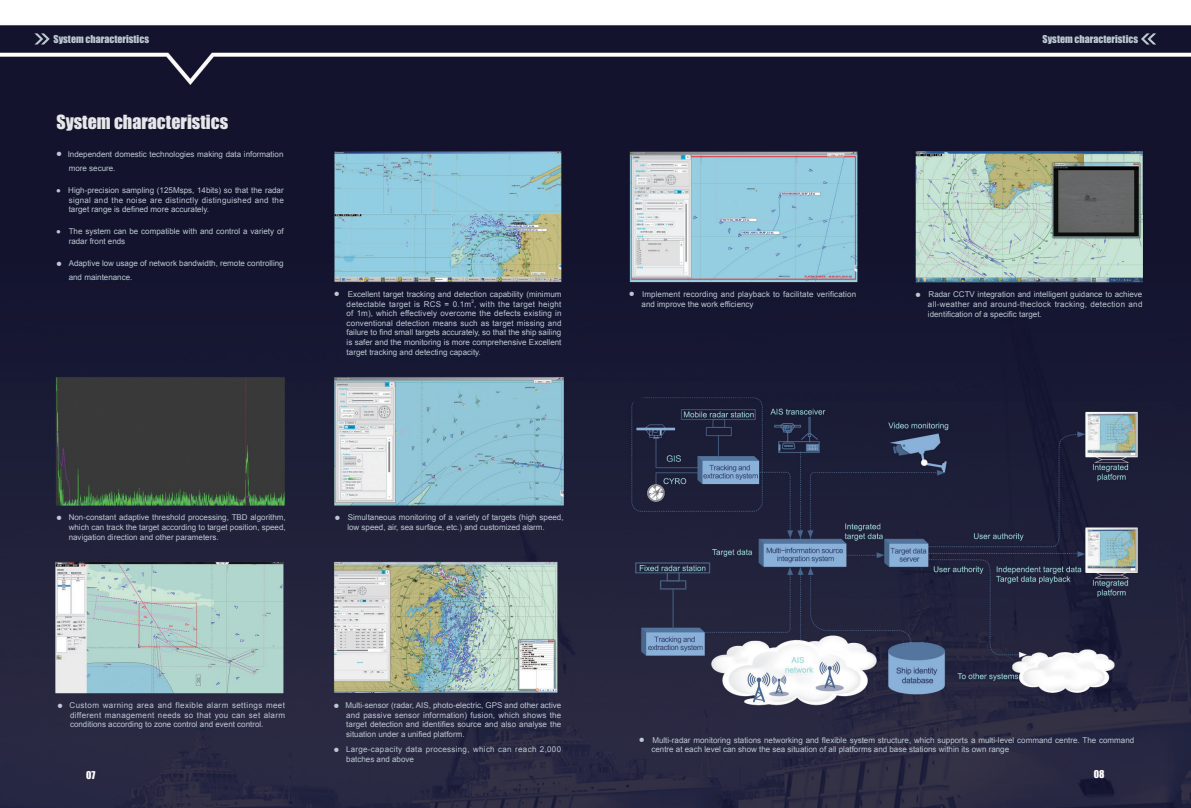
<style>
.page{position:relative;width:1191px;height:808px;background:#fff}
.page>*{position:absolute;margin:0;border:0;box-sizing:border-box;transform-origin:0 0}
.t1{font:18px "Impact MT Std";color:#e6e7e9}
.t2{font:10px "Impact MT Std";color:#bcc9d2}
.t3{font:10px "Impact MT Std";color:#fff}
.t4{font:8px/9.6px "Arial";color:#bcc9d2;text-align:justify}
.t5{font:8px/9.6px "Arial";letter-spacing:.035em;color:#bcc9d2}
.t6{font:4.7px "Arial";color:#bcc9d2}
.s1{font-family:"FZLTZHK GBK1 0";font-size:6px}
</style>
<div class="page">
<img style="left:0;top:25px;width:1191px;height:783px">
<svg style="left:34px;top:33px;width:16px;height:12px"></svg>
<svg style="left:1141px;top:33px;width:15px;height:12px"></svg>
<p class="t2" style="left:54px;top:33px;width:97px">System characteristics</p>
<p class="t1" style="left:56px;top:110px;width:173px">System characteristics</p>
<p class="t4" style="left:69px;top:147px;width:216px;line-height:14px;text-indent:-13px"><span class="s1">●</span> Independent domestic technologies making data information more secure.</p>
<p class="t4" style="left:69px;top:186px;width:216px;text-indent:-13px">● High-precision sampling (125Msps, 14bits) so that the radar signal and the noise are distinctly distinguished and the target range is defined more accurately.</p>
<p class="t4" style="left:69px;top:227px;width:216px;text-indent:-13px">● The system can be compatible with and control a variety of radar front ends</p>
<p class="t4" style="left:69px;top:256px;width:216px;line-height:14px;text-indent:-13px"><span class="s1">●</span> Adaptive low usage of network bandwidth, remote controlling and maintenance.</p>
<p class="t4" style="left:334px;top:289px;width:229px;text-align:right"><span class="s1">●</span> Excellent target tracking and detection capability (minimum detectable target is RCS = 0.1m , with the target height</p>
<p class="t6" style="left:471px;top:298px;width:4px">2</p>
<p class="t4" style="left:347px;top:309px;width:216px">of 1m), which effectively overcome the defects existing in conventional detection means such as target missing and failure to find small targets accurately, so that the ship sailing is safer and the monitoring is more comprehensive Excellent target tracking and detecting capacity.</p>
<p class="t4" style="left:69px;top:513px;width:218px;text-indent:-13px"><span class="s1">●</span> Non-constant adaptive threshold processing, TBD algorithm, which can track the target according to target position, speed, navigation direction and other parameters.</p>
<p class="t4" style="left:347px;top:513px;width:218px;text-indent:-13px"><span class="s1">●</span> Simultaneous monitoring of a variety of targets (high speed, low speed, air, sea surface, etc.) and customized alarm.</p>
<p class="t4" style="left:70px;top:701px;width:216px;text-indent:-13px"><span class="s1">●</span> Custom warning area and flexible alarm settings meet different management needs so that you can set alarm conditions according to zone control and event control.</p>
<p class="t3" style="left:86px;top:768px;width:11px">07</p>
<p class="t4" style="left:346px;top:701px;width:217px;text-indent:-13px"><span class="s1">●</span> Multi-sensor (radar, AIS, photo-electric, GPS and other active and passive sensor information) fusion, which shows the target detection and identifies source and also analyse the situation under a unified platform.</p>
<p class="t5" style="left:346px;top:745px;width:216px;text-indent:-13px"><span class="s1">●</span> Large-capacity data processing, which can reach 2,000 batches and above</p>
<p class="t2" style="left:1042px;top:33px;width:97px">System characteristics</p>
<p class="t4" style="left:641px;top:290px;width:216px;text-indent:-13px"><span class="s1">●</span> Implement recording and playback to facilitate verification and improve the work efficiency</p>
<p class="t4" style="left:928px;top:290px;width:216px;text-indent:-13px"><span class="s1">●</span> Radar CCTV integration and intelligent guidance to achieve all-weather and around-theclock tracking, detection and identification of a specific target.</p>
<p class="t4" style="left:651px;top:735px;width:484px;text-indent:-13px"><span class="s1">●</span> Multi-radar monitoring stations networking and flexible system structure, which supports a multi-level command centre. The command centre at each level can show the sea situation of all platforms and base stations within its own range</p>
<p class="t3" style="left:1093px;top:767px;width:12px">08</p>
</div>
